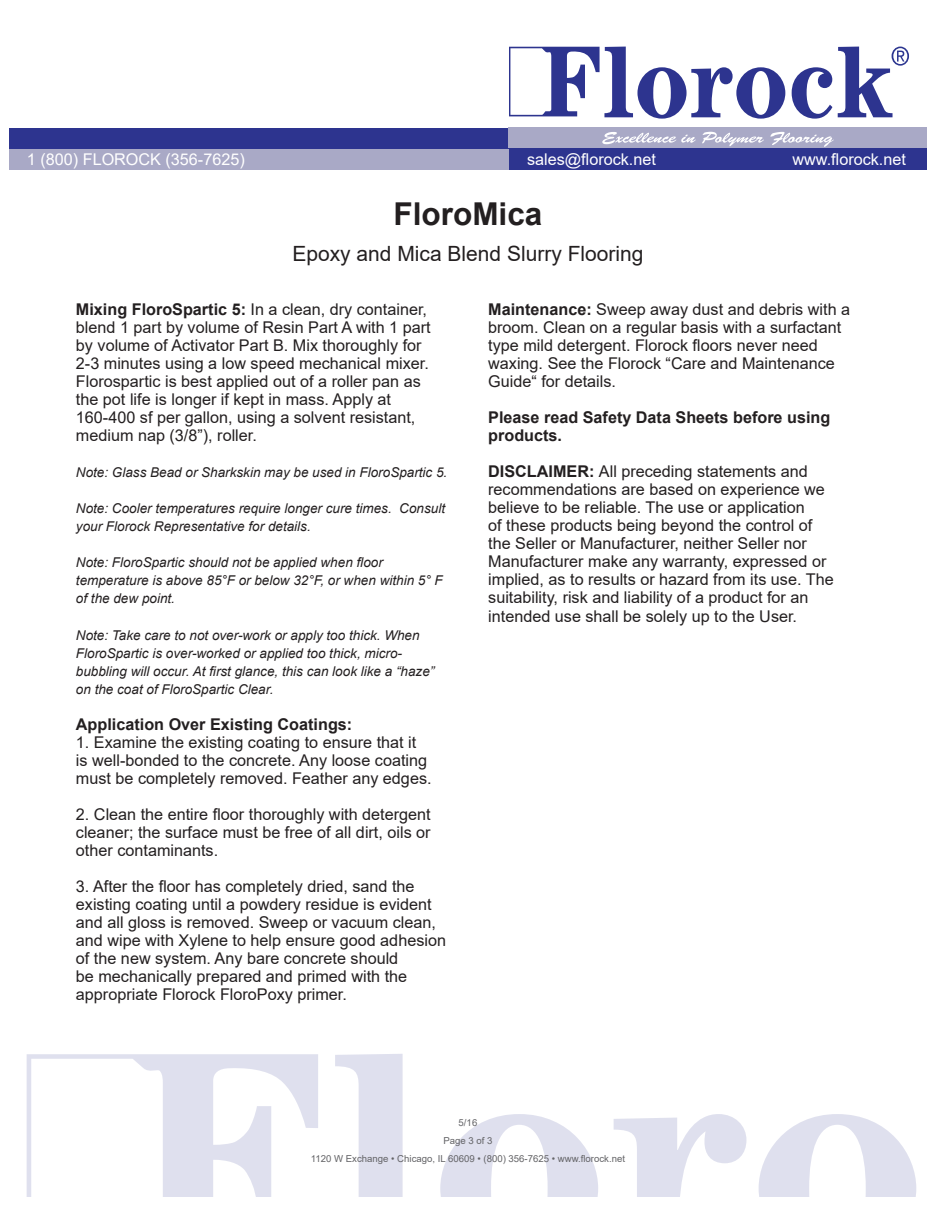
<style>
.page{position:relative;width:936px;height:1206px;background:#fff}
.page>*{position:absolute;margin:0;border:0;box-sizing:border-box;transform-origin:0 0}
.t1{font:700 31.5px "Arial";color:#231f20}
.t2{font:21px "Arial";color:#231f20}
.t3{font:16.2px/18px "Arial";color:#231f20}
.t4{font:700 16.2px/18px "Arial";color:#231f20}
.t5{font:16.2px "Arial";color:#fff}
.t6{font:italic 13.5px/18px "Arial";color:#231f20}
.t7{font:9.6px "Arial";color:#636366}
.s1{font-weight:700}
</style>
<div class="page">
<svg style="left:335px;top:1054px;width:68px;height:143px"></svg>
<svg style="left:440px;top:1114px;width:158px;height:83px"></svg>
<svg style="left:614px;top:1114px;width:132px;height:83px"></svg>
<svg style="left:759px;top:1114px;width:157px;height:83px"></svg>
<svg style="left:27px;top:1054px;width:291px;height:143px"></svg>
<svg style="left:792px;top:67px;width:40px;height:52px"></svg>
<svg style="left:509px;top:47px;width:276px;height:72px"></svg>
<svg style="left:838px;top:47px;width:71px;height:70px"></svg>
<div style="left:9px;top:128px;width:918px;height:42px;background:#2d348f"></div>
<div style="left:9px;top:149px;width:500px;height:21px;background:#a9a9c6"></div>
<div style="left:509px;top:128px;width:418px;height:20px;background:#a9a9c6"></div>
<svg style="left:602px;top:132px;width:94px;height:12px"></svg>
<svg style="left:702px;top:132px;width:62px;height:14px"></svg>
<svg style="left:770px;top:132px;width:64px;height:15px"></svg>
<p class="t5" style="left:27px;top:148px;width:219px">1 (800) FLOROCK (356-7625)</p>
<p class="t5" style="left:527px;top:148px;width:130px">sales@florock.net</p>
<p class="t5" style="left:793px;top:148px;width:115px">www.florock.net</p>
<p class="t1" style="left:394px;top:192px;width:150px">FloroMica</p>
<p class="t2" style="left:292px;top:239px;width:353px">Epoxy and Mica Blend Slurry Flooring</p>
<p class="t3" style="left:76px;top:300px;width:356px"><span class="s1">Mixing FloroSpartic 5:</span> In a clean, dry container, blend 1 part by volume of Resin Part A with 1 part by volume of Activator Part B. Mix thoroughly for 2-3 minutes using a low speed mechanical mixer.<br>Florospartic is best applied out of a roller pan as the pot life is longer if kept in mass. Apply at</p>
<p class="t3" style="left:76px;top:409px;width:341px">160-400 sf per gallon, using a solvent resistant, medium nap (3/8”), roller.</p>
<p class="t6" style="left:76px;top:464px;width:373px">Note: Glass Bead or Sharkskin may be used in FloroSpartic 5.</p>
<p class="t6" style="left:76px;top:500px;width:371px">Note: Cooler temperatures require longer cure times. Consult your Florock Representative for details.</p>
<p class="t6" style="left:76px;top:554px;width:368px">Note: FloroSpartic should not be applied when floor temperature is above 85°F or below 32°F, or when within 5° F of the dew point.</p>
<p class="t6" style="left:76px;top:626px;width:360px">Note: Take care to not over-work or apply too thick. When FloroSpartic is over-worked or applied too thick, micro&shy;bubbling will occur. At first glance, this can look like a “haze” on the coat of FloroSpartic Clear.</p>
<p class="t4" style="left:76px;top:715px;width:278px">Application Over Existing Coatings:</p>
<p class="t3" style="left:76px;top:733px;width:357px">1. Examine the existing coating to ensure that it is well-bonded to the concrete. Any loose coating must be completely removed. Feather any edges.</p>
<p class="t3" style="left:76px;top:805px;width:356px;text-align:justify">2. Clean the entire floor thoroughly with detergent cleaner; the surface must be free of all dirt, oils or other contaminants.</p>
<p class="t3" style="left:76px;top:877px;width:372px">3. After the floor has completely dried, sand the existing coating until a powdery residue is evident and all gloss is removed. Sweep or vacuum clean, and wipe with Xylene to help ensure good adhesion of the new system. Any bare concrete should<br>be mechanically prepared and primed with the appropriate Florock FloroPoxy primer.</p>
<p class="t3" style="left:488px;top:300px;width:363px"><span class="s1">Maintenance:</span> Sweep away dust and debris with a broom. Clean on a regular basis with a surfactant type mild detergent. Florock floors never need waxing. See the Florock “Care and Maintenance Guide“ for details.</p>
<p class="t4" style="left:488px;top:409px;width:344px">Please read Safety Data Sheets before using products.</p>
<p class="t3" style="left:488px;top:463px;width:347px"><span class="s1">DISCLAIMER:</span> All preceding statements and recommendations are based on experience we believe to be reliable. The use or application<br>of these products being beyond the control of the Seller or Manufacturer, neither Seller nor Manufacturer make any warranty, expressed or implied, as to results or hazard from its use. The suitability, risk and liability of a product for an intended use shall be solely up to the User.</p>
<p class="t7" style="left:459px;top:1116px;width:20px">5/16</p>
<p class="t7" style="left:443px;top:1134px;width:51px">Page 3 of 3</p>
<p class="t7" style="left:311px;top:1152px;width:316px">1120 W Exchange • Chicago, IL 60609 • (800) 356-7625 • www.florock.net</p>
</div>
